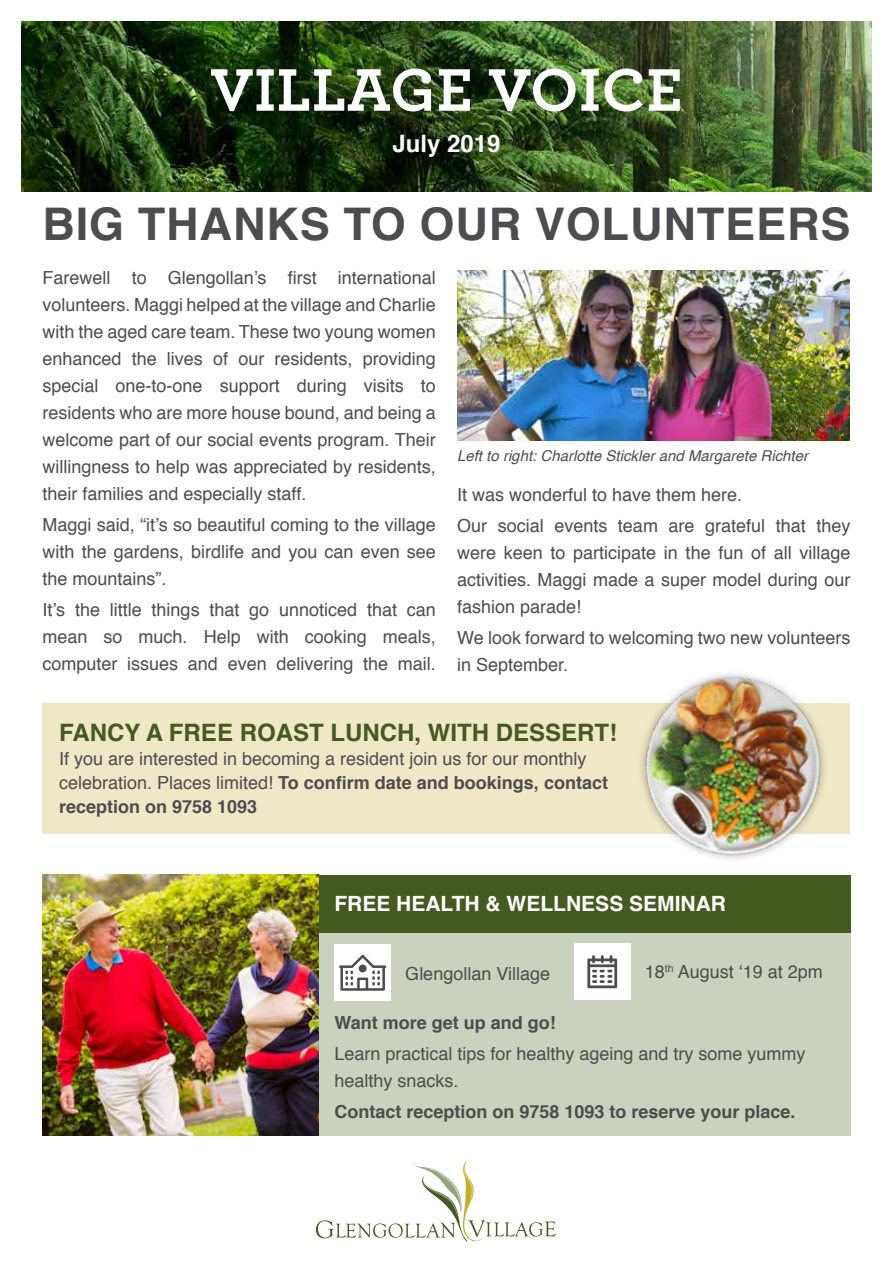
<style>
.page{position:relative;width:893px;height:1263px;background:#fff}
.page>*{position:absolute;margin:0;border:0;box-sizing:border-box;transform-origin:0 0}
.t1{font:700 63px "Archer Pro";letter-spacing:.01em;color:#fff}
.t2{font:700 45px "Helvetica";letter-spacing:.02em;color:#4d4d4f}
.t3{font:700 24px "Helvetica";color:#455a21}
.t4{font:700 24px "Helvetica";color:#fff}
.t5{font:700 21px "Helvetica";color:#fff}
.t6{font:18px/27px "Helvetica";color:#4d4d4f;text-align:justify}
.t7{font:700 18px "Helvetica";color:#4d4d4f}
.t8{font:italic 15px "Helvetica";color:#4d4d4f}
.s1{font-weight:700}
</style>
<div class="page">
<img style="left:21px;top:21px;width:851px;height:170px">
<svg style="left:316px;top:1159px;width:240px;height:83px"></svg>
<img style="left:457px;top:270px;width:392px;height:170px">
<div style="left:43px;top:703px;width:807px;height:130px;background:#efe8c6"></div>
<div style="left:637px;top:670px;width:191px;height:193px;background:#000;opacity:.35"></div>
<img style="left:639px;top:671px;width:187px;height:191px">
<div style="left:319px;top:875px;width:531px;height:260px;background:#cad1be"></div>
<div style="left:334px;top:944px;width:57px;height:57px;background:#fff"></div>
<div style="left:574px;top:943px;width:57px;height:57px;background:#fff"></div>
<svg style="left:339px;top:955px;width:47px;height:36px"></svg>
<div style="left:359px;top:964px;width:8px;height:8px;background:#4d4d4f;border-radius:50%"></div>
<svg style="left:587px;top:955px;width:30px;height:33px"></svg>
<img style="left:43px;top:875px;width:276px;height:260px">
<div style="left:319px;top:875px;width:531px;height:57px;background:#455a21"></div>
<h1 class="t1" style="left:210px;top:40px;width:474px">VILLAGE VOICE</h1>
<h3 class="t4" style="left:392px;top:124px;width:110px">July 2019</h3>
<h2 class="t2" style="left:43px;top:188px;width:809px">BIG THANKS TO OUR VOLUNTEERS</h2>
<p class="t6" style="left:43px;top:264px;width:395px">Farewell to Glengollan’s first international volunteers. Maggi helped at the village and Charlie with the aged care team. These two young women enhanced the lives of our residents, providing special one-to-one support during visits to residents who are more house bound, and being a welcome part of our social events program. Their willingness to help was appreciated by residents, their families and especially staff.</p>
<p class="t6" style="left:43px;top:511px;width:395px">Maggi said, “it’s so beautiful coming to the village with the gardens, birdlife and you can even see the mountains”.</p>
<p class="t6" style="left:43px;top:597px;width:395px">It’s the little things that go unnoticed that can mean so much. Help with cooking meals, computer issues and even delivering the mail.</p>
<p class="t8" style="left:457px;top:444px;width:352px">Left to right: Charlotte Stickler and Margarete Richter</p>
<p class="t6" style="left:457px;top:479px;width:395px;line-height:31.2px">It was wonderful to have them here.<br>Our social events team are grateful that they</p>
<p class="t6" style="left:457px;top:540px;width:395px">were keen to participate in the fun of all village activities. Maggi made a super model during our fashion parade!</p>
<p class="t6" style="left:457px;top:625px;width:395px">We look forward to welcoming two new volunteers in September.</p>
<h3 class="t3" style="left:59px;top:713px;width:559px">FANCY A FREE ROAST LUNCH, WITH DESSERT!</h3>
<p class="t6" style="left:59px;top:747px;width:550px;line-height:24px;text-align:left">If you are interested in becoming a resident join us for our monthly celebration. Places limited! <span class="s1">To confirm date and bookings, contact reception on 9758 1093</span></p>
<p class="t5" style="left:334px;top:887px;width:393px">FREE HEALTH &amp; WELLNESS SEMINAR</p>
<p class="t6" style="left:405px;top:960px;width:146px">Glengollan Village</p>
<p class="t6" style="left:645px;top:959px;width:179px">18<sup>th</sup> August ‘19 at 2pm</p>
<p class="t7" style="left:334px;top:1008px;width:223px">Want more get up and go!</p>
<p class="t6" style="left:334px;top:1041px;width:473px">Learn practical tips for healthy ageing and try some yummy healthy snacks.</p>
<p class="t7" style="left:334px;top:1097px;width:463px">Contact reception on 9758 1093 to reserve your place.</p>
</div>
